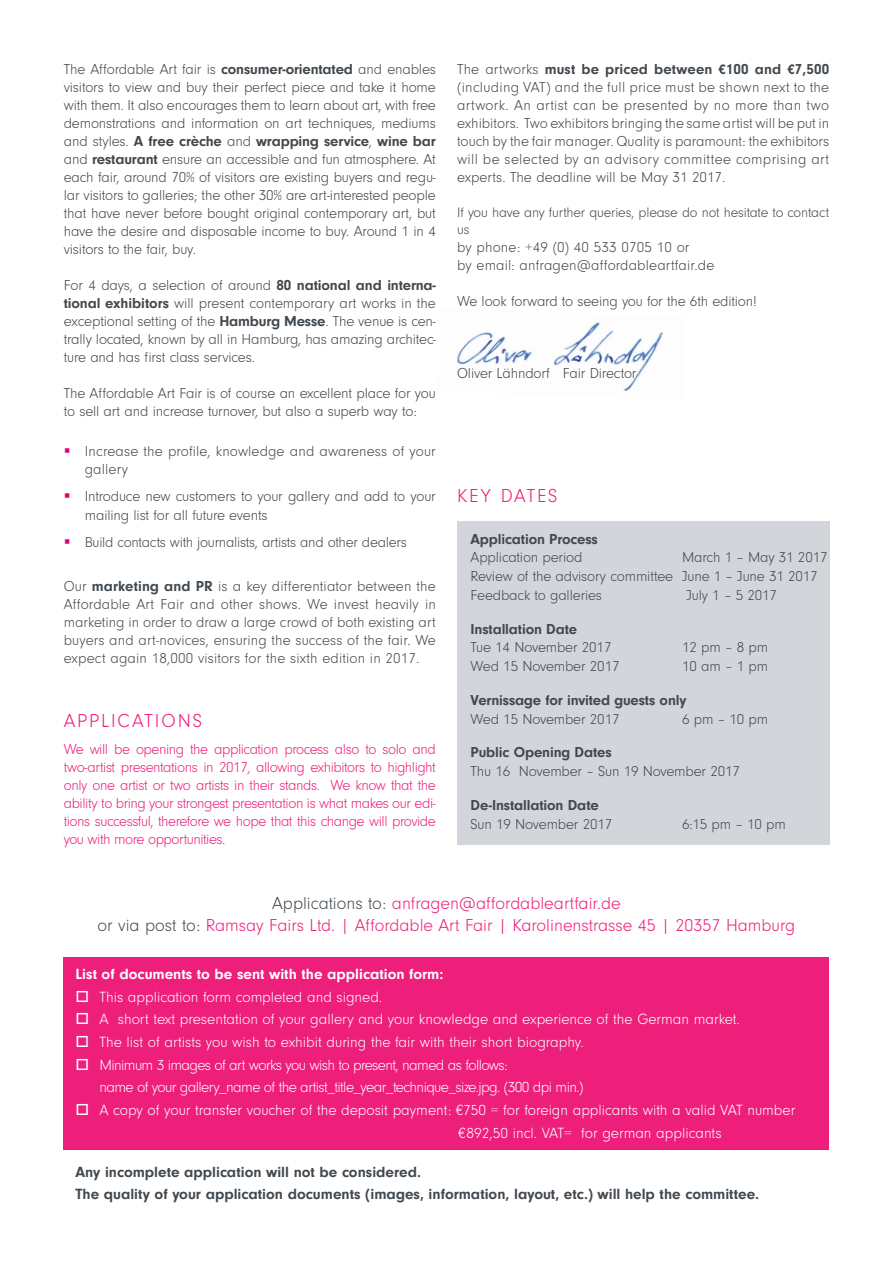
<style>
.page{position:relative;width:893px;height:1263px;background:#fff}
.page>*{position:absolute;margin:0;border:0;box-sizing:border-box;transform-origin:0 0}
.t1{font:300 19.5px "Neuzeit Gro";letter-spacing:.095em;color:#ee1e7b}
.t2{font:300 18px/22.5px "Neuzeit Gro";color:#ee1e7b;text-align:center}
.t3{font:300 15.3px/22.6px "Neuzeit Gro";letter-spacing:-.005em;color:#fff}
.t4{font:300 15.3px/22.6px "Neuzeit Gro";letter-spacing:-.04em;color:#fff}
.t5{font:700 15.3px/22.6px "Neuzeit Gro";color:#41484e}
.t6{font:700 15.3px "Neuzeit Gro";color:#fff}
.t7{font:300 15px/18px "Neuzeit Gro";letter-spacing:-.01em;color:#41484e;text-align:justify}
.t8{font:300 15px/18px "Neuzeit Gro";letter-spacing:-.03em;color:#ee1e7b;text-align:justify}
.t9{font:300 15px/18px "Neuzeit Gro";letter-spacing:.01em;color:#41484e}
.t10{font:700 15px "Neuzeit Gro";letter-spacing:-.01em;color:#41484e}
.t11{font:300 14.25px/17.1px "Neuzeit Gro";letter-spacing:-.01em;color:#41484e}
.s1{font-weight:700}
.s2{color:#df0271}
.s3{font-weight:700;font-size:14.25px}
.s4{color:#41484e}
</style>
<div class="page">
<div style="left:64px;top:957px;width:765px;height:192px;background:#ee1e7b"></div>
<img style="left:456px;top:322px;width:207px;height:69px">
<div style="left:458px;top:521px;width:372px;height:323px;background:#d2d6da"></div>
<p class="t7" style="left:64px;top:60px;width:374px">The Affordable Art fair is <span class="s1">consumer-orientated</span> and enables visitors to view and buy their perfect piece and take it home with them. It also encourages them to learn about art, with free demonstrations and information on art techniques, mediums and styles. <span class="s1">A free crèche</span> and <span class="s1">wrapping service</span>, <span class="s1">wine bar </span>and <span class="s1">restaurant</span> ensure an accessible and fun atmosphere. At each fair, around 70% of visitors are existing buyers and regu&shy;lar visitors to galleries; the other 30% are art-interested people that have never before bought original contemporary art, but have the desire and disposable income to buy. Around 1 in 4 visitors to the fair, buy.</p>
<p class="t7" style="left:64px;top:276px;width:374px">For 4 days, a selection of around <span class="s1">80 national and interna&shy;tional exhibitors</span> will present contemporary art works in the exceptional setting of the <span class="s1">Hamburg Messe</span>. The venue is cen&shy;trally located, known by all in Hamburg, has amazing architec&shy;ture and has first class services.</p>
<p class="t7" style="left:64px;top:384px;width:373px">The Affordable Art Fair is of course an excellent place for you to sell art and increase turnover, but also a superb way to:</p>
<p class="t9" style="left:85px;top:442px;width:353px;text-indent:-21px"><span class="s2">▪</span> Increase the profile, knowledge and awareness of your gallery</p>
<p class="t7" style="left:85px;top:487px;width:353px;line-height:18.9px;text-indent:-21px"><span class="s2">▪</span> Introduce new customers to your gallery and add to your mailing list for all future events</p>
<p class="t7" style="left:64px;top:533px;width:344px"><span class="s2">▪</span> Build contacts with journalists, artists and other dealers</p>
<p class="t7" style="left:64px;top:578px;width:374px">Our <span class="s1">marketing and PR</span> is a key differentiator between the Affordable Art Fair and other shows. We invest heavily in marketing in order to draw a large crowd of both existing art buyers and art-novices, ensuring the success of the fair. We expect again 18,000 visitors for the sixth edition in 2017.</p>
<h1 class="t1" style="left:64px;top:710px;width:140px">APPLICATIONS</h1>
<p class="t8" style="left:64px;top:740px;width:374px">We will be opening the application process also to solo and two-artist presentations in 2017, allowing exhibitors to highlight only one artist or two artists in their stands. We know that the ability to bring your strongest presentation is what makes our edi&shy;tions successful, therefore we hope that this change will provide you with more opportunities.</p>
<p class="t7" style="left:457px;top:60px;width:374px">The artworks <span class="s1">must be priced between</span> <span class="s3">€</span><span class="s1">100 and</span> <span class="s3">€</span><span class="s1">7,500 </span>(including VAT) and the full price must be shown next to the artwork. An artist can be presented by no more than two exhibitors. Two exhibitors bringing the same artist will be put in touch by the fair manager. Quality is paramount: the exhibitors will be selected by an advisory committee comprising art experts. The deadline will be May 31 2017.</p>
<p class="t11" style="left:457px;top:204px;width:374px">If you have any further queries, please do not hesitate to contact us</p>
<p class="t9" style="left:457px;top:238px;width:259px">by phone: +49 (0) 40 533 0705 10 or<br>by email: anfragen@affordableartfair.de</p>
<p class="t7" style="left:457px;top:292px;width:301px">We look forward to seeing you for the 6th edition!</p>
<p class="t7" style="left:457px;top:364px;width:181px">Oliver Lähndorf Fair Director</p>
<h1 class="t1" style="left:457px;top:485px;width:102px">KEY DATES</h1>
<p class="t10" style="left:471px;top:530px;width:129px">Application Process</p>
<p class="t7" style="left:471px;top:549px;width:113px">Application period</p>
<p class="t7" style="left:471px;top:548px;width:358px;line-height:18.8px;text-align:left;text-indent:212px">March 1 – May 31 2017<br>Review of the advisory committee June 1 – June 31 2017<br>Feedback to galleries</p>
<p class="t7" style="left:686px;top:586px;width:92px">July 1 – 5 2017</p>
<p class="t10" style="left:471px;top:620px;width:108px">Installation Date</p>
<p class="t7" style="left:471px;top:639px;width:142px">Tue 14 November 2017</p>
<p class="t7" style="left:682px;top:639px;width:87px">12 pm – 8 pm</p>
<p class="t7" style="left:471px;top:657px;width:150px">Wed 15 November 2017</p>
<p class="t7" style="left:682px;top:657px;width:87px">10 am – 1 pm</p>
<p class="t10" style="left:471px;top:691px;width:217px">Vernissage for invited guests only</p>
<p class="t7" style="left:471px;top:710px;width:150px">Wed 15 November 2017</p>
<p class="t7" style="left:682px;top:710px;width:87px">6 pm – 10 pm</p>
<p class="t10" style="left:471px;top:744px;width:143px">Public Opening Dates</p>
<p class="t7" style="left:471px;top:762px;width:271px">Thu 16 November – Sun 19 November 2017</p>
<p class="t10" style="left:471px;top:796px;width:130px">De-Installation Date</p>
<p class="t7" style="left:471px;top:815px;width:143px">Sun 19 November 2017</p>
<p class="t7" style="left:682px;top:815px;width:105px">6:15 pm – 10 pm</p>
<p class="t2" style="left:98px;top:892px;width:699px"><span class="s4">Applications to:</span> anfragen@affordableartfair.de<br><span class="s4">or via post to:</span> Ramsay Fairs Ltd. | Affordable Art Fair | Karolinenstrasse 45 | 20357 Hamburg</p>
<p class="t6" style="left:75px;top:965px;width:369px">List of documents to be sent with the application form:</p>
<p class="t3" style="left:75px;top:986px;width:308px">□ This application form completed and signed.</p>
<p class="t3" style="left:75px;top:1008px;width:666px">□ A short text presentation of your gallery and your knowledge and experience of the German market.</p>
<p class="t3" style="left:75px;top:1031px;width:510px">□ The list of artists you wish to exhibit during the fair with their short biography.</p>
<p class="t4" style="left:99px;top:1054px;width:485px;text-indent:-24px">□ Minimum 3 images of art works you wish to present, named as follows:<br>name of your gallery_name of the artist_title_year_technique_size.jpg. (300 dpi min.)</p>
<p class="t3" style="left:458px;top:1099px;width:339px;text-indent:-382px">□ A copy of your transfer voucher of the deposit payment: €750 = for foreign applicants with a valid VAT number €892,50 incl. VAT= for german applicants</p>
<p class="t5" style="left:75px;top:1160px;width:685px">Any incomplete application will not be considered.<br>The quality of your application documents (images, information, layout, etc.) will help the committee.</p>
</div>
